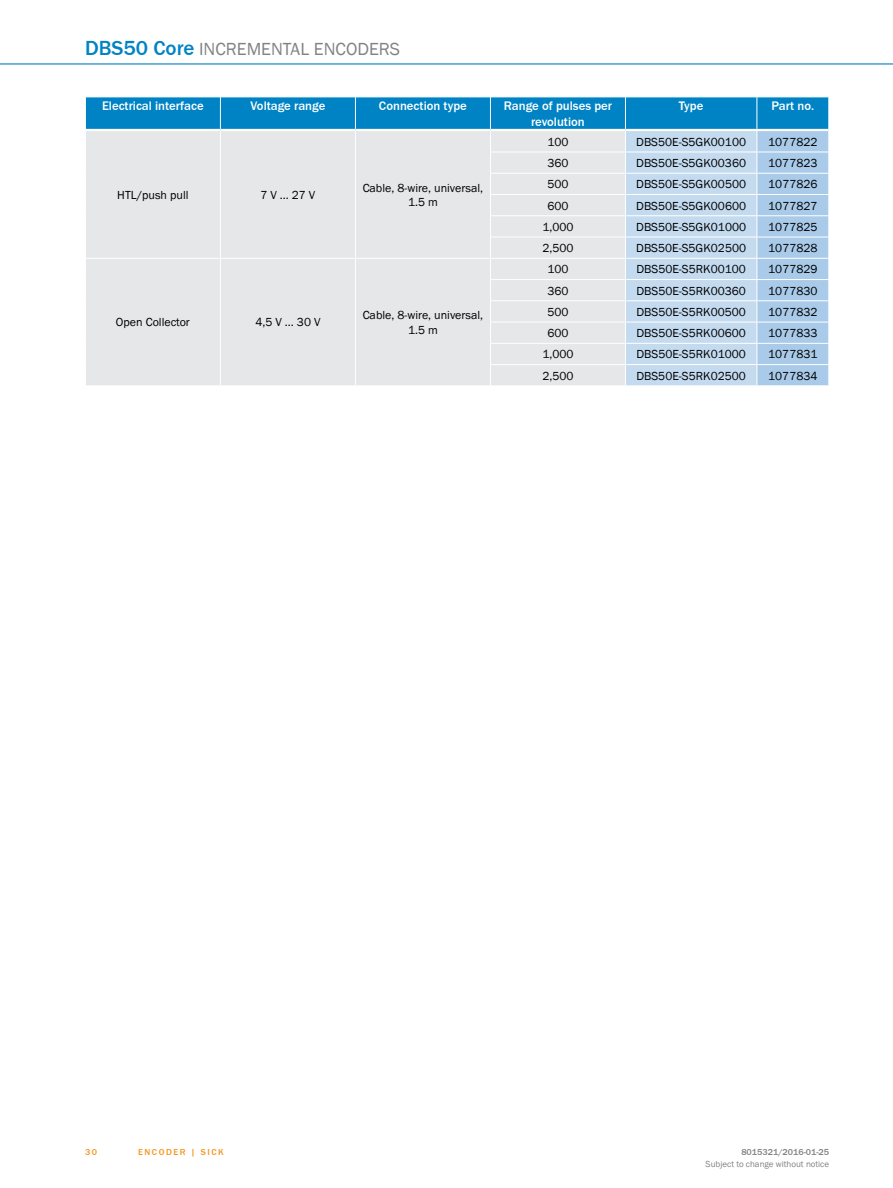
<style>
.page{position:relative;width:893px;height:1188px;background:#fff}
.page>*{position:absolute;margin:0;border:0;box-sizing:border-box;transform-origin:0 0}
.t1{font:18px "SICK Franklin";color:#808285}
.t2{font:500 12.75px/15.3px "SICK Franklin";color:#fff;text-align:center}
.t3{font:12px/14.4px "SICK Franklin";color:#000;text-align:center}
.t4{font:9px "SICK Franklin";color:#808285}
.t5{font:500 9px "SICK Franklin";color:#808285}
.t6{font:500 9px "SICK Franklin";letter-spacing:.17em;color:#f7941e}
.s1{font-weight:500;font-size:21px;color:#0083c5}
</style>
<div class="page">
<hr style="left:0;top:63px;width:893px;height:2px;background:#0083c5">
<svg style="left:85px;top:97px;width:744px;height:288px;background:#c3d8e5"></svg>
<hr style="left:490px;top:152px;width:135px;height:1px;background:#fff">
<hr style="left:490px;top:173px;width:135px;height:1px;background:#fff">
<hr style="left:490px;top:194px;width:135px;height:1px;background:#fff">
<hr style="left:490px;top:215px;width:135px;height:1px;background:#fff">
<hr style="left:490px;top:237px;width:135px;height:1px;background:#fff">
<hr style="left:490px;top:258px;width:135px;height:1px;background:#fff">
<hr style="left:490px;top:279px;width:135px;height:1px;background:#fff">
<hr style="left:490px;top:300px;width:135px;height:1px;background:#fff">
<hr style="left:490px;top:322px;width:135px;height:1px;background:#fff">
<hr style="left:490px;top:343px;width:135px;height:1px;background:#fff">
<hr style="left:490px;top:364px;width:135px;height:1px;background:#fff">
<hr style="left:625px;top:152px;width:132px;height:1px;background:#fff">
<hr style="left:625px;top:173px;width:132px;height:1px;background:#fff">
<hr style="left:625px;top:194px;width:132px;height:1px;background:#fff">
<hr style="left:625px;top:215px;width:132px;height:1px;background:#fff">
<hr style="left:625px;top:237px;width:132px;height:1px;background:#fff">
<hr style="left:625px;top:258px;width:132px;height:1px;background:#fff">
<hr style="left:625px;top:279px;width:132px;height:1px;background:#fff">
<hr style="left:625px;top:300px;width:132px;height:1px;background:#fff">
<hr style="left:625px;top:322px;width:132px;height:1px;background:#fff">
<hr style="left:625px;top:343px;width:132px;height:1px;background:#fff">
<hr style="left:625px;top:364px;width:132px;height:1px;background:#fff">
<hr style="left:757px;top:152px;width:72px;height:1px;background:#fff">
<hr style="left:757px;top:173px;width:72px;height:1px;background:#fff">
<hr style="left:757px;top:194px;width:72px;height:1px;background:#fff">
<hr style="left:757px;top:215px;width:72px;height:1px;background:#fff">
<hr style="left:757px;top:237px;width:72px;height:1px;background:#fff">
<hr style="left:757px;top:258px;width:72px;height:1px;background:#fff">
<hr style="left:757px;top:279px;width:72px;height:1px;background:#fff">
<hr style="left:757px;top:300px;width:72px;height:1px;background:#fff">
<hr style="left:757px;top:322px;width:72px;height:1px;background:#fff">
<hr style="left:757px;top:343px;width:72px;height:1px;background:#fff">
<hr style="left:757px;top:364px;width:72px;height:1px;background:#fff">
<h1 class="t1" style="left:85px;top:38px;width:316px"><span class="s1">DBS50 Core</span> I ncremental encoders</h1>
<p class="t2" style="left:102px;top:99px;width:103px">Electrical interface</p>
<p class="t2" style="left:250px;top:99px;width:76px">Voltage range</p>
<p class="t2" style="left:379px;top:99px;width:89px">Connection type</p>
<p class="t2" style="left:504px;top:99px;width:110px">Range of pulses per revolution</p>
<p class="t2" style="left:679px;top:99px;width:26px">Type</p>
<p class="t2" style="left:771px;top:99px;width:44px">Part no.</p>
<p class="t3" style="left:117px;top:188px;width:73px">HTL/push pull</p>
<p class="t3" style="left:260px;top:188px;width:56px">7 V ... 27 V</p>
<p class="t3" style="left:363px;top:181px;width:122px">Cable, 8-wire, universal,<br>1.5 m</p>
<p class="t3" style="left:116px;top:315px;width:75px">Open Collector</p>
<p class="t3" style="left:255px;top:315px;width:67px">4,5 V ... 30 V</p>
<p class="t3" style="left:363px;top:308px;width:122px">Cable, 8-wire, universal,<br>1.5 m</p>
<p class="t3" style="left:547px;top:135px;width:23px">100</p>
<p class="t3" style="left:636px;top:135px;width:111px">DBS50E-S5GK00100</p>
<p class="t3" style="left:768px;top:135px;width:51px">1077822</p>
<p class="t3" style="left:547px;top:156px;width:23px">360</p>
<p class="t3" style="left:636px;top:156px;width:111px">DBS50E-S5GK00360</p>
<p class="t3" style="left:768px;top:156px;width:51px">1077823</p>
<p class="t3" style="left:547px;top:177px;width:23px">500</p>
<p class="t3" style="left:636px;top:177px;width:111px">DBS50E-S5GK00500</p>
<p class="t3" style="left:768px;top:177px;width:51px">1077826</p>
<p class="t3" style="left:547px;top:199px;width:23px">600</p>
<p class="t3" style="left:636px;top:199px;width:111px">DBS50E-S5GK00600</p>
<p class="t3" style="left:768px;top:199px;width:51px">1077827</p>
<p class="t3" style="left:542px;top:220px;width:33px">1,000</p>
<p class="t3" style="left:636px;top:220px;width:111px">DBS50E-S5GK01000</p>
<p class="t3" style="left:768px;top:220px;width:51px">1077825</p>
<p class="t3" style="left:542px;top:241px;width:33px">2,500</p>
<p class="t3" style="left:636px;top:241px;width:111px">DBS50E-S5GK02500</p>
<p class="t3" style="left:768px;top:241px;width:51px">1077828</p>
<p class="t3" style="left:547px;top:262px;width:23px">100</p>
<p class="t3" style="left:636px;top:262px;width:111px">DBS50E-S5RK00100</p>
<p class="t3" style="left:768px;top:262px;width:51px">1077829</p>
<p class="t3" style="left:547px;top:284px;width:23px">360</p>
<p class="t3" style="left:636px;top:284px;width:111px">DBS50E-S5RK00360</p>
<p class="t3" style="left:768px;top:284px;width:51px">1077830</p>
<p class="t3" style="left:547px;top:305px;width:23px">500</p>
<p class="t3" style="left:636px;top:305px;width:111px">DBS50E-S5RK00500</p>
<p class="t3" style="left:768px;top:305px;width:51px">1077832</p>
<p class="t3" style="left:547px;top:326px;width:23px">600</p>
<p class="t3" style="left:636px;top:326px;width:111px">DBS50E-S5RK00600</p>
<p class="t3" style="left:768px;top:326px;width:51px">1077833</p>
<p class="t3" style="left:542px;top:347px;width:33px">1,000</p>
<p class="t3" style="left:636px;top:347px;width:111px">DBS50E-S5RK01000</p>
<p class="t3" style="left:768px;top:347px;width:51px">1077831</p>
<p class="t3" style="left:542px;top:369px;width:33px">2,500</p>
<p class="t3" style="left:636px;top:369px;width:111px">DBS50E-S5RK02500</p>
<p class="t3" style="left:768px;top:369px;width:51px">1077834</p>
<p class="t6" style="left:85px;top:1146px;width:14px">30</p>
<p class="t5" style="left:741px;top:1146px;width:89px">8015321/2016-01-25</p>
<p class="t6" style="left:138px;top:1146px;width:87px">Encoder | SICK</p>
<p class="t4" style="left:706px;top:1159px;width:125px">Subject to change without notice</p>
</div>
